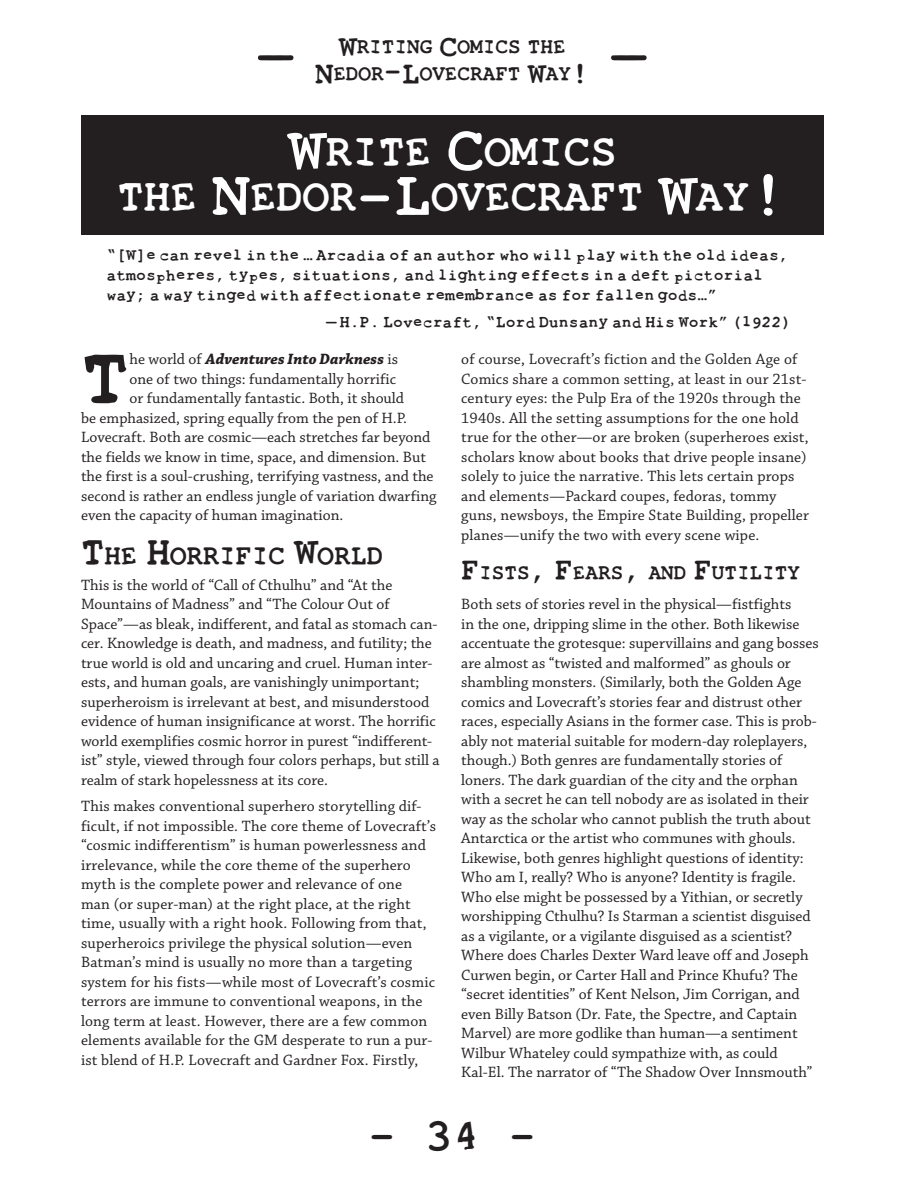
<style>
.page{position:relative;width:918px;height:1188px;background:#fff}
.page>*{position:absolute;margin:0;border:0;box-sizing:border-box;transform-origin:0 0}
.t1{font:80.7px "Toxica";color:#231f20}
.t2{font:54px "Toxica";color:#231f20}
.t3{font:45px "Toxica";color:#231f20}
.t4{font:44.1px/45px "Toxica";color:#fff;text-align:center}
.t5{font:27.3px "Toxica";color:#231f20}
.t6{font:21px/27px "Toxica";color:#231f20}
.t7{font:16.5px/19.8px "Toxica";color:#231f20}
.t8{font:15.75px/19.5px "Chaparral Pro";color:#231f20}
.t9{font:italic 700 15.75px "Chaparral Pro";color:#231f20}
.s1{font-size:30px}
.s2{font-size:63px}
.s3{font-weight:400;font-style:normal}
.s4{font-size:39px}
</style>
<div class="page">
<div style="left:81px;top:115px;width:743px;height:120px;background:#231f20"></div>
<h3 class="t6" style="left:315px;top:32px;width:275px;text-indent:92px">NG <span class="s1">C</span>OMIC S THE<br><span class="s1">N</span>EDOR<span class="s1">-L</span>OVECRAFT <span class="s1">W</span>AY<span class="s1">!</span></h3>
<h3 class="t6" style="left:339px;top:32px;width:43px"><span class="s1">W</span>RITI</h3>
<h2 class="t2" style="left:259px;top:25px;width:34px">—</h2>
<h2 class="t2" style="left:613px;top:25px;width:34px">—</h2>
<h3 class="t4" style="left:117px;top:129px;width:671px"><span class="s2">W</span>RITE <span class="s2">C</span>OMICS<br>THE <span class="s2">N</span>EDOR<span class="s2">-L</span>OVECRAFT <span class="s2">W</span>AY<span class="s2">!</span></h3>
<p class="t7" style="left:106px;top:245px;width:684px">“[W]e can revel in the … Arcadia of an author who will play with the old ideas, atmospheres, types, situations, and lighting effects in a deft pictorial way; a way tinged with affectionate remembrance as for fallen gods…”</p>
<p class="t7" style="left:326px;top:312px;width:466px">— H.P. Lovecraft, “Lord Dunsany and His Work” (1922)</p>
<h1 class="t1" style="left:81px;top:333px;width:50px">T</h1>
<p class="t9" style="left:129px;top:350px;width:270px"><span class="s3">he world of</span> Adventures Into Darkness <span class="s3">is</span></p>
<p class="t8" style="left:129px;top:370px;width:268px">one of two things: fundamentally horrific</p>
<p class="t8" style="left:129px;top:389px;width:276px">or fundamentally fantastic. Both, it should</p>
<p class="t8" style="left:81px;top:409px;width:327px">be emphasized, spring equally from the pen of H.P.</p>
<p class="t8" style="left:81px;top:428px;width:351px">Lovecraft. Both are cosmic—each stretches far beyond</p>
<p class="t8" style="left:81px;top:448px;width:347px">the fields we know in time, space, and dimension. But</p>
<p class="t8" style="left:81px;top:467px;width:354px">the first is a soul-crushing, terrifying vastness, and the</p>
<p class="t8" style="left:81px;top:487px;width:357px">second is rather an endless jungle of variation dwarfing</p>
<p class="t8" style="left:81px;top:506px;width:264px">even the capacity of human imagination.</p>
<h3 class="t5" style="left:81px;top:540px;width:304px"><span class="s4">T</span>HE <span class="s4">H</span>ORRI FIC <span class="s4">W</span>ORLD</h3>
<p class="t8" style="left:81px;top:576px;width:360px">This is the world of “Call of Cthulhu” and “At the Mountains of Madness” and “The Colour Out of Space”—as bleak, indifferent, and fatal as stomach can&shy;cer. Knowledge is death, and madness, and futility; the true world is old and uncaring and cruel. Human inter&shy;ests, and human goals, are vanishingly unimportant; superheroism is irrelevant at best, and misunderstood evidence of human insignificance at worst. The horrific world exemplifies cosmic horror in purest “indifferent&shy;ist” style, viewed through four colors perhaps, but still a realm of stark hopelessness at its core.</p>
<p class="t8" style="left:81px;top:797px;width:357px">This makes conventional superhero storytelling dif&shy;ficult, if not impossible. The core theme of Lovecraft’s “cosmic indifferentism” is human powerlessness and irrelevance, while the core theme of the superhero myth is the complete power and relevance of one<br>man (or super-man) at the right place, at the right time, usually with a right hook. Following from that, superheroics privilege the physical solution—even Batman’s mind is usually no more than a targeting system for his fists—while most of Lovecraft’s cosmic terrors are immune to conventional weapons, in the long term at least. However, there are a few common elements available for the GM desperate to run a pur&shy;ist blend of H.P. Lovecraft and Gardner Fox. Firstly,</p>
<p class="t8" style="left:461px;top:350px;width:349px">of course, Lovecraft’s fiction and the Golden Age of Comics share a common setting, at least in our 21st&shy;century eyes: the Pulp Era of the 1920s through the 1940s. All the setting assumptions for the one hold true for the other—or are broken (superheroes exist, scholars know about books that drive people insane) solely to juice the narrative. This lets certain props and elements—Packard coupes, fedoras, tommy guns, newsboys, the Empire State Building, propeller planes—unify the two with every scene wipe.</p>
<h3 class="t6" style="left:461px;top:559px;width:340px"><span class="s1">F</span>I STS<span class="s1">, F</span>EARS<span class="s1">,</span> AND <span class="s1">F</span>UTI LITY</h3>
<p class="t8" style="left:461px;top:595px;width:359px">Both sets of stories revel in the physical—fistfights<br>in the one, dripping slime in the other. Both likewise accentuate the grotesque: supervillains and gang bosses are almost as “twisted and malformed” as ghouls or shambling monsters. (Similarly, both the Golden Age comics and Lovecraft’s stories fear and distrust other races, especially Asians in the former case. This is prob&shy;ably not material suitable for modern-day roleplayers, though.) Both genres are fundamentally stories of loners. The dark guardian of the city and the orphan with a secret he can tell nobody are as isolated in their way as the scholar who cannot publish the truth about Antarctica or the artist who communes with ghouls.<br>Likewise, both genres highlight questions of identity:<br>Who am I, really? Who is anyone? Identity is fragile.<br>Who else might be possessed by a Yithian, or secretly worshipping Cthulhu? Is Starman a scientist disguised as a vigilante, or a vigilante disguised as a scientist?<br>Where does Charles Dexter Ward leave off and Joseph Curwen begin, or Carter Hall and Prince Khufu? The “secret identities” of Kent Nelson, Jim Corrigan, and even Billy Batson (Dr. Fate, the Spectre, and Captain Marvel) are more godlike than human—a sentiment Wilbur Whateley could sympathize with, as could Kal-El. The narrator of “The Shadow Over Innsmouth”</p>
<h3 class="t3" style="left:369px;top:1109px;width:169px">- 34 -</h3>
</div>
